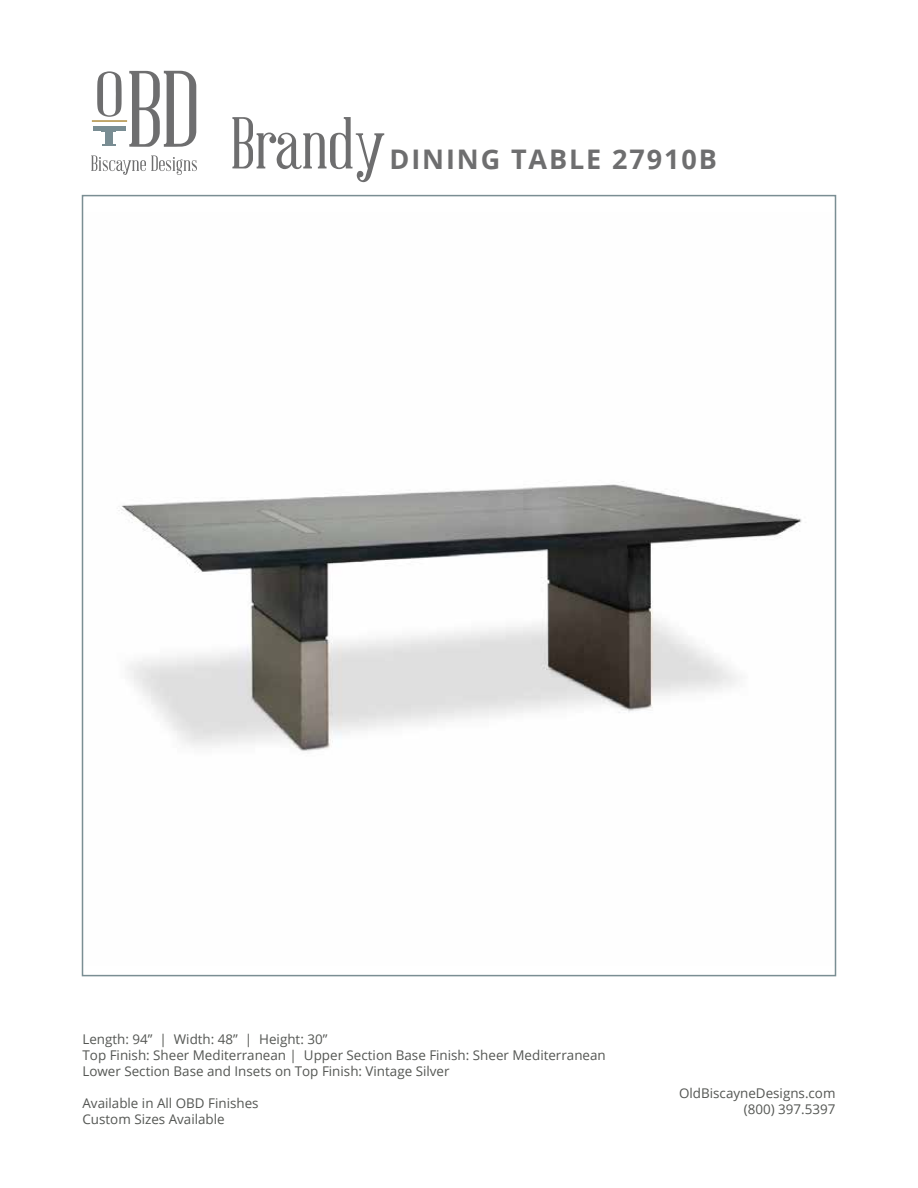
<style>
.page{position:relative;width:918px;height:1188px;background:#fff}
.page>*{position:absolute;margin:0;border:0;box-sizing:border-box;transform-origin:0 0}
.t1{font:72px "Abraham Lincoln";color:#6e6e6f}
.t2{font:700 27px "Open Sans";letter-spacing:.07em;color:#6e6e6f}
.t3{font:13.35px/16px "Open Sans";color:#545653}
</style>
<div class="page">
<img style="left:118px;top:481px;width:684px;height:270px">
<svg style="left:97px;top:71px;width:25px;height:46px"></svg>
<hr style="left:92px;top:120px;width:35px;height:2px;background:#ae8c3f">
<svg style="left:129px;top:71px;width:67px;height:76px"></svg>
<svg style="left:91px;top:155px;width:106px;height:20px"></svg>
<div style="left:93px;top:126px;width:33px;height:5px;background:#798d93"></div>
<div style="left:105px;top:131px;width:8px;height:14px;background:#798d93"></div>
<svg style="left:102px;top:144px;width:14px;height:2px"></svg>
<h1 class="t1" style="left:230px;top:106px;width:156px">Brandy</h1>
<h2 class="t2" style="left:389px;top:140px;width:329px">DINING TABLE 27910B</h2>
<p class="t3" style="left:82px;top:1031px;width:525px">Length: 94” | Width: 48” | Height: 30”<br>Top Finish: Sheer Mediterranean | Upper Section Base Finish: Sheer Mediterranean<br>Lower Section Base and Insets on Top Finish: Vintage Silver</p>
<p class="t3" style="left:82px;top:1095px;width:178px">Available in All OBD Finishes<br>Custom Sizes Available</p>
<p class="t3" style="left:679px;top:1084px;width:158px;text-align:right">OldBiscayneDesigns.com (800) 397.5397</p>
</div>
